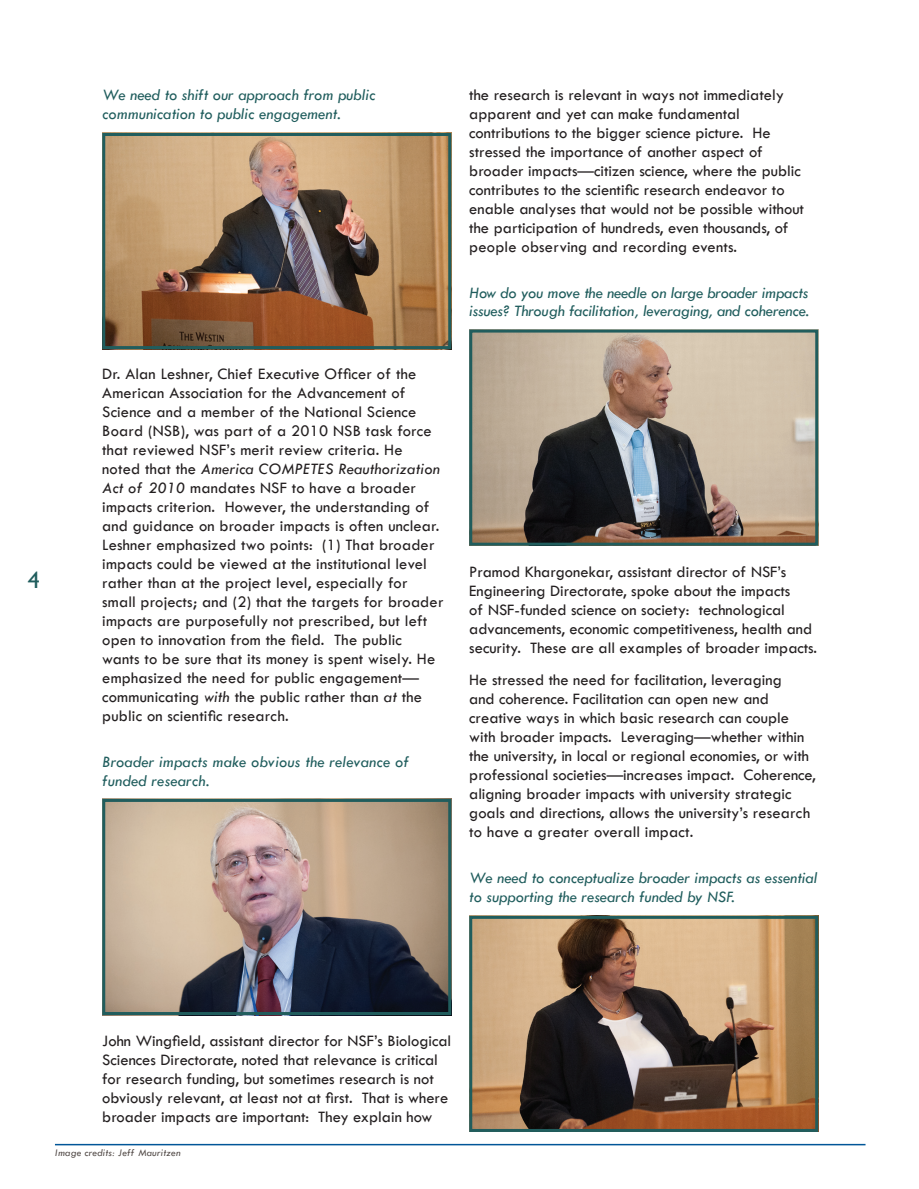
<style>
.page{position:relative;width:919px;height:1189px;background:#fff}
.page>*{position:absolute;margin:0;border:0;box-sizing:border-box;transform-origin:0 0}
.t1{font:24px "Gill Sans";color:#205d5d}
.t2{font:16.5px/18.9px "Tw Cen";color:#231f20}
.t3{font:italic 16.5px/18.9px "Tw Cen";color:#205d5d}
.t4{font:italic 10.5px "Tw Cen";letter-spacing:.02em;color:#524a47}
.s1{font-style:italic}
</style>
<div class="page">
<img style="left:106px;top:137px;width:341px;height:208px">
<img style="left:106px;top:803px;width:341px;height:208px">
<img style="left:473px;top:333px;width:341px;height:208px">
<div style="left:102px;top:133px;width:349px;height:216px;border:3px solid #205d5d"></div>
<div style="left:469px;top:329px;width:349px;height:216px;border:3px solid #205d5d"></div>
<img style="left:473px;top:919px;width:341px;height:208px">
<div style="left:469px;top:915px;width:349px;height:216px;border:3px solid #205d5d"></div>
<div style="left:102px;top:799px;width:349px;height:216px;border:3px solid #205d5d"></div>
<hr style="left:55px;top:1143px;width:810px;height:2px;background:#015698">
<p class="t1" style="left:28px;top:565px;width:13px">4</p>
<p class="t3" style="left:102px;top:85px;width:274px">We need to shift our approach from public communication to public engagement.</p>
<p class="t2" style="left:102px;top:364px;width:343px">Dr. Alan Leshner, Chief Executive Officer of the American Association for the Advancement of Science and a member of the National Science Board (NSB), was part of a 2010 NSB task force that reviewed NSF’s merit review criteria. He noted that the <span class="s1">America COMPETES Reauthorization Act of 2010</span> mandates NSF to have a broader impacts criterion. However, the understanding of and guidance on broader impacts is often unclear.<br>Leshner emphasized two points: (1) That broader impacts could be viewed at the institutional level rather than at the project level, especially for small projects; and (2) that the targets for broader impacts are purposefully not prescribed, but left open to innovation from the field. The public<br>wants to be sure that its money is spent wisely. He emphasized the need for public engagement— communicating <span class="s1">with</span> the public rather than <span class="s1">at</span> the public on scientific research.</p>
<p class="t3" style="left:102px;top:751px;width:308px">Broader impacts make obvious the relevance of funded research.</p>
<p class="t2" style="left:469px;top:85px;width:336px">the research is relevant in ways not immediately apparent and yet can make fundamental contributions to the bigger science picture. He stressed the importance of another aspect of broader impacts—citizen science, where the public contributes to the scientific research endeavor to enable analyses that would not be possible without the participation of hundreds, even thousands, of people observing and recording events.</p>
<p class="t3" style="left:469px;top:283px;width:341px">How do you move the needle on large broader impacts issues? Through facilitation, leveraging, and coherence.</p>
<p class="t2" style="left:469px;top:562px;width:349px">Pramod Khargonekar, assistant director of NSF’s Engineering Directorate, spoke about the impacts<br>of NSF-funded science on society: technological advancements, economic competitiveness, health and security. These are all examples of broader impacts.</p>
<p class="t2" style="left:469px;top:670px;width:348px">He stressed the need for facilitation, leveraging<br>and coherence. Facilitation can open new and creative ways in which basic research can couple with broader impacts. Leveraging—whether within the university, in local or regional economies, or with professional societies—increases impact. Coherence, aligning broader impacts with university strategic goals and directions, allows the university’s research to have a greater overall impact.</p>
<p class="t3" style="left:469px;top:868px;width:349px">We need to conceptualize broader impacts as essential to supporting the research funded by NSF.</p>
<p class="t2" style="left:102px;top:1031px;width:350px">John Wingfield, assistant director for NSF’s Biological Sciences Directorate, noted that relevance is critical for research funding, but sometimes research is not obviously relevant, at least not at first. That is where broader impacts are important: They explain how</p>
<p class="t4" style="left:55px;top:1146px;width:127px">Image credits: Jeff Mauritzen</p>
</div>
